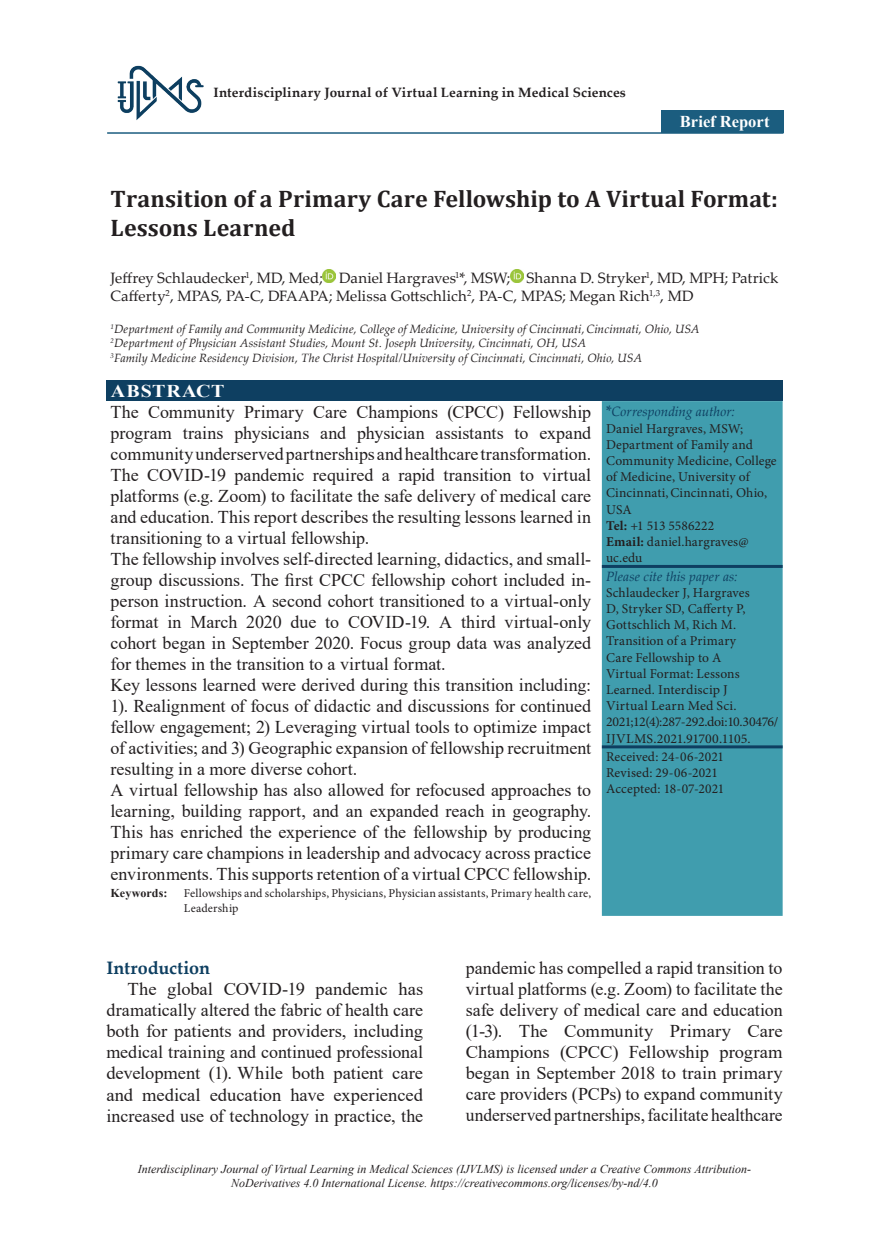
<style>
.page{position:relative;width:889px;height:1242px;background:#fff}
.page>*{position:absolute;margin:0;border:0;box-sizing:border-box;transform-origin:0 0}
.t1{font:700 24px/28.8px "Cambria";letter-spacing:.005em;color:#231f20}
.t2{font:18px/21px "Times New Roman";color:#231f20;text-align:justify}
.t3{font:700 18px "Palatino Linotype";letter-spacing:-.005em;color:#0e3f61}
.t4{font:700 18px "Times New Roman";letter-spacing:.045em;color:#fff;scale:1.11 1}
.t5{font:700 16.5px "Times New Roman";color:#fff}
.t6{font:15px/18px "Palatino Linotype";letter-spacing:.005em;color:#231f20}
.t7{font:13.5px/16.2px "Minion Pro";letter-spacing:.01em;color:#231f20}
.t8{font:700 13.5px "Palatino Linotype";letter-spacing:.015em;color:#231f20}
.t9{font:italic 13.5px "Palatino Linotype";letter-spacing:.005em;color:#0e3f61}
.t10{font:italic 12px/14.4px "Palatino Linotype";letter-spacing:.005em;color:#231f20}
.t11{font:italic 12px/14.4px "Times New Roman";color:#231f20;text-align:center}
.t12{font:12px/14.4px "Minion Pro";letter-spacing:.015em;color:#231f20}
.t13{font:700 12px "Times New Roman";letter-spacing:.005em;color:#231f20}
.s1{font-style:normal;font-size:15px}
.s2{font-weight:700}
</style>
<div class="page">
<div style="left:106px;top:380px;width:676px;height:21px;background:#0e3f61"></div>
<div style="left:602px;top:401px;width:180px;height:515px;background:#409dae"></div>
<hr style="left:602px;top:565px;width:180px;height:3px;background:#0e3f61">
<hr style="left:602px;top:745px;width:180px;height:3px;background:#0e3f61">
<svg style="left:323px;top:270px;width:13px;height:12px"></svg>
<svg style="left:510px;top:270px;width:13px;height:12px"></svg>
<div style="left:661px;top:110px;width:123px;height:22px;background:#1b5d7f"></div>
<hr style="left:107px;top:132px;width:676px;height:2px;background:#1b5d7f">
<img style="left:117px;top:65px;width:87px;height:55px">
<p class="t8" style="left:213px;top:83px;width:414px">Interdisciplinary Journal of Virtual Learning in Medical Sciences</p>
<p class="t5" style="left:680px;top:109px;width:91px">Brief Report</p>
<h1 class="t1" style="left:111px;top:183px;width:668px">Transition of a Primary Care Fellowship to A Virtual Format:<br>Lessons Learned</h1>
<p class="t6" style="left:111px;top:268px;width:669px">Jeffrey Schlaudecker<sup>1</sup>, MD, Med; Daniel Hargraves<sup>1</sup>*, MSW; Shanna D. Stryker<sup>1</sup>, MD, MPH; Patrick<br>Cafferty<sup>2</sup>, MPAS, PA-C, DFAAPA; Melissa Gottschlich<sup>2</sup>, PA-C, MPAS; Megan Rich<sup>1,3</sup>, MD</p>
<p class="t10" style="left:111px;top:321px;width:590px"><sup>1</sup>Department of Family and Community Medicine, College of Medicine, University of Cincinnati,Cincinnati, Ohio, USA<br><sup>2</sup>Department of Physician Assistant Studies, Mount St. Joseph University, Cincinnati, OH, USA<br><sup>3</sup>Family Medicine Residency Division, The Christ Hospital/University of Cincinnati, Cincinnati, Ohio, USA</p>
<p class="t4" style="left:111px;top:378px;width:104px">ABSTRACT</p>
<p class="t2" style="left:111px;top:401px;width:482px;text-align:left">The Community Primary Care Champions (CPCC) Fellowship program trains physicians and physician assistants to expand community underserved partnerships and healthcare transformation.<br>The COVID-19 pandemic required a rapid transition to virtual platforms (e.g. Zoom) to facilitate the safe delivery of medical care and education. This report describes the resulting lessons learned in transitioning to a virtual fellowship.<br>The fellowship involves self-directed learning, didactics, and small&shy;group discussions. The first CPCC fellowship cohort included in&shy;person instruction. A second cohort transitioned to a virtual-only format in March 2020 due to COVID-19. A third virtual-only cohort began in September 2020. Focus group data was analyzed for themes in the transition to a virtual format.<br>Key lessons learned were derived during this transition including:<br>1). Realignment of focus of didactic and discussions for continued fellow engagement; 2) Leveraging virtual tools to optimize impact of activities; and 3) Geographic expansion of fellowship recruitment resulting in a more diverse cohort.<br>A virtual fellowship has also allowed for refocused approaches to learning, building rapport, and an expanded reach in geography.<br>This has enriched the experience of the fellowship by producing primary care champions in leadership and advocacy across practice environments. This supports retention of a virtual CPCC fellowship.</p>
<p class="t9" style="left:606px;top:402px;width:130px"><span class="s1">*</span>Corresponding author:</p>
<p class="t7" style="left:606px;top:420px;width:172px">Daniel Hargraves, MSW;<br>Department of Family and<br>Community Medicine, College of Medicine, University of<br>Cincinnati,Cincinnati, Ohio,<br>USA<br><span class="s2">Tel:</span> +1 513 5586222<br><span class="s2">Email:</span> daniel.hargraves@ uc.edu</p>
<p class="t9" style="left:606px;top:566px;width:133px">Please cite this paper as:</p>
<p class="t7" style="left:606px;top:584px;width:174px">Schlaudecker J, Hargraves<br>D, Stryker SD, Cafferty P,<br>Gottschlich M, Rich M.<br>Transition of a Primary<br>Care Fellowship to A<br>Virtual Format: Lessons<br>Learned. Interdiscip J<br>Virtual Learn Med Sci.<br>2021;12(4):287-292. doi: 10.30476/<br>IJVLMS.2021.91700.1105.</p>
<p class="t7" style="left:606px;top:748px;width:120px">Received: 24-06-2021<br>Revised: 29-06-2021<br>Accepted: 18-07-2021</p>
<p class="t13" style="left:111px;top:884px;width:58px">Keywords:</p>
<p class="t12" style="left:184px;top:886px;width:409px">Fellowships and scholarships, Physicians, Physician assistants, Primary health care,<br>Leadership</p>
<p class="t3" style="left:106px;top:955px;width:105px">Introduction</p>
<p class="t2" style="left:106px;top:978px;width:318px;text-indent:21px">The global COVID-19 pandemic has dramatically altered the fabric of health care both for patients and providers, including medical training and continued professional development (1). While both patient care and medical education have experienced increased use of technology in practice, the</p>
<p class="t2" style="left:466px;top:956px;width:318px">pandemic has compelled a rapid transition to virtual platforms (e.g. Zoom) to facilitate the safe delivery of medical care and education (1-3). The Community Primary Care Champions (CPCC) Fellowship program began in September 2018 to train primary care providers (PCPs) to expand community underserved partnerships, facilitate healthcare</p>
<p class="t11" style="left:138px;top:1161px;width:614px">Interdisciplinary Journal of Virtual Learning in Medical Sciences (IJVLMS) is licensed under a Creative Commons Attribution-<br>NoDerivatives 4.0 International License. https://creativecommons.org/licenses/by-nd/4.0</p>
</div>
